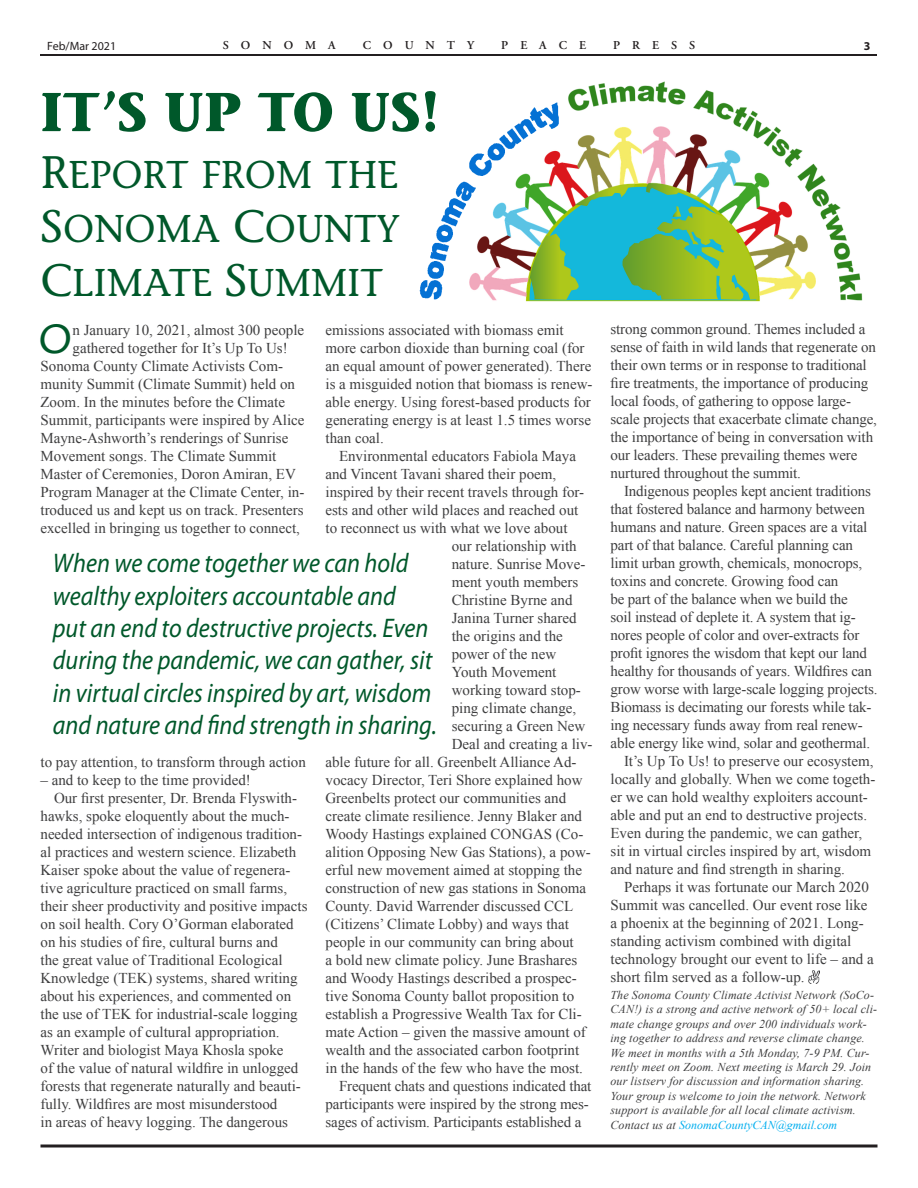
<style>
.page{position:relative;width:918px;height:1188px;background:#fff}
.page>*{position:absolute;margin:0;border:0;box-sizing:border-box;transform-origin:0 0}
.t1{font:700 54px "Mesouran Casual Black S Si";color:#00582a;scale:.95 1}
.B__1st_paragraph{font:40.5px "Lithos Pro";color:#00582a}
.t2{font:38.25px/54px "Mesouran Casual S Si SC850";color:#00582a;text-align:justify}
.CUT_LINE{font:italic 27px/32.4px "Myriad Pro";color:#00582a;scale:.9 1}
.B{font:15px/18px "Times New Roman";color:#3e3e3f}
.B__1st_paragraph-2{font:15px "Times New Roman";color:#3e3e3f}
.A2{font:italic 12px/14.4px "Times New Roman";letter-spacing:.01em;color:#3e3e3f}
.t3{font:600 12px "Adobe Garamond";letter-spacing:1em;color:#231f20}
.t4{font:12px "Myriad Pro";color:#231f20}
.t5{font:700 12px "Myriad Pro";color:#231f20}
.s1{font-size:45px}
.s2{color:#00aeef}
</style>
<div class="page">
<hr style="left:40px;top:54px;width:838px;height:2px;background:#231f20">
<svg style="left:40px;top:1144px;width:838px;height:4px;background:#595657"></svg>
<svg style="left:808px;top:971px;width:12px;height:13px"></svg>
<img style="left:419px;top:81px;width:444px;height:221px">
<p class="t4" style="left:47px;top:38px;width:71px">Feb/Mar 2021</p>
<p class="t3" style="left:223px;top:39px;width:114px">SONOMA</p>
<p class="t3" style="left:363px;top:39px;width:113px">COUNTY</p>
<p class="t3" style="left:501px;top:39px;width:86px">PEACE</p>
<p class="t3" style="left:613px;top:39px;width:83px">PRESS</p>
<p class="t5" style="left:864px;top:38px;width:8px">3</p>
<p class="t1" style="left:40px;top:77px;width:422px">IT’S UP TO US!</p>
<p class="t2" style="left:40px;top:147px;width:361px"><span class="s1">R</span>EPORT FROM THE <span class="s1">S</span>ONOMA <span class="s1">C</span>OUNTY <span class="s1">C</span>LIMATE <span class="s1">S</span>UMMIT</p>
<p class="B__1st_paragraph" style="left:38px;top:316px;width:36px">O</p>
<p class="B__1st_paragraph-2" style="left:73px;top:321px;width:233px">n January 10, 2021, almost 300 people</p>
<p class="B" style="left:326px;top:321px;width:268px">emissions associated with biomass emit more carbon dioxide than burning coal (for an equal amount of power generated). There is a misguided notion that biomass is renew&shy;able energy. Using forest-based products for generating energy is at least 1.5 times worse than coal.</p>
<p class="B" style="left:339px;top:447px;width:239px">Environmental educators Fabiola Maya</p>
<p class="B" style="left:326px;top:465px;width:232px">and Vincent Tavani shared their poem,</p>
<p class="B" style="left:326px;top:483px;width:260px">inspired by their recent travels through for-</p>
<p class="B" style="left:326px;top:501px;width:254px">ests and other wild places and reached out</p>
<p class="B" style="left:326px;top:519px;width:244px">to reconnect us with what we love about</p>
<p class="B" style="left:452px;top:537px;width:126px">our relationship with</p>
<p class="B" style="left:452px;top:555px;width:135px">nature. Sunrise Move-</p>
<p class="B" style="left:452px;top:573px;width:128px">ment youth members</p>
<p class="B" style="left:452px;top:591px;width:122px">Christine Byrne and</p>
<p class="B" style="left:452px;top:609px;width:126px">Janina Turner shared</p>
<p class="B" style="left:452px;top:627px;width:113px">the origins and the</p>
<p class="B" style="left:452px;top:645px;width:106px">power of the new</p>
<p class="B" style="left:452px;top:663px;width:106px">Youth Movement</p>
<p class="B" style="left:452px;top:681px;width:131px">working toward stop-</p>
<p class="B" style="left:452px;top:699px;width:126px">ping climate change,</p>
<p class="B" style="left:452px;top:717px;width:135px">securing a Green New</p>
<p class="B" style="left:452px;top:735px;width:142px">Deal and creating a liv-</p>
<p class="B" style="left:326px;top:753px;width:253px">able future for all. Greenbelt Alliance Ad-</p>
<p class="B" style="left:326px;top:771px;width:259px">vocacy Director, Teri Shore explained how</p>
<p class="B" style="left:326px;top:789px;width:242px">Greenbelts protect our communities and</p>
<p class="B" style="left:326px;top:807px;width:258px">create climate resilience. Jenny Blaker and</p>
<p class="B" style="left:326px;top:825px;width:259px">Woody Hastings explained CONGAS (Co-</p>
<p class="B" style="left:326px;top:843px;width:267px">alition Opposing New Gas Stations), a pow-</p>
<p class="B" style="left:326px;top:861px;width:258px">erful new movement aimed at stopping the</p>
<p class="B" style="left:326px;top:879px;width:262px">construction of new gas stations in Sonoma</p>
<p class="B" style="left:326px;top:897px;width:249px">County. David Warrender discussed CCL</p>
<p class="B" style="left:326px;top:915px;width:245px">(Citizens’ Climate Lobby) and ways that</p>
<p class="B" style="left:326px;top:933px;width:250px">people in our community can bring about</p>
<p class="B" style="left:326px;top:951px;width:253px">a bold new climate policy. June Brashares</p>
<p class="B" style="left:326px;top:969px;width:253px">and Woody Hastings described a prospec-</p>
<p class="B" style="left:326px;top:987px;width:250px">tive Sonoma County ballot proposition to</p>
<p class="B" style="left:326px;top:1005px;width:258px">establish a Progressive Wealth Tax for Cli-</p>
<p class="B" style="left:326px;top:1023px;width:262px">mate Action – given the massive amount of</p>
<p class="B" style="left:326px;top:1041px;width:255px">wealth and the associated carbon footprint</p>
<p class="B" style="left:326px;top:1059px;width:259px">in the hands of the few who have the most.</p>
<p class="B" style="left:326px;top:1077px;width:267px;text-indent:14px">Frequent chats and questions indicated that participants were inspired by the strong mes&shy;sages of activism. Participants established a</p>
<p class="B__1st_paragraph-2" style="left:73px;top:339px;width:217px">gathered together for It’s Up To Us!</p>
<p class="B__1st_paragraph-2" style="left:40px;top:357px;width:244px">Sonoma County Climate Activists Com-</p>
<p class="B__1st_paragraph-2" style="left:40px;top:375px;width:256px">munity Summit (Climate Summit) held on</p>
<p class="B__1st_paragraph-2" style="left:40px;top:393px;width:246px">Zoom. In the minutes before the Climate</p>
<p class="B__1st_paragraph-2" style="left:40px;top:411px;width:266px">Summit, participants were inspired by Alice</p>
<p class="B__1st_paragraph-2" style="left:40px;top:429px;width:249px">Mayne-Ashworth’s renderings of Sunrise</p>
<p class="B__1st_paragraph-2" style="left:40px;top:447px;width:237px">Movement songs. The Climate Summit</p>
<p class="B__1st_paragraph-2" style="left:40px;top:465px;width:257px">Master of Ceremonies, Doron Amiran, EV</p>
<p class="B__1st_paragraph-2" style="left:40px;top:483px;width:265px">Program Manager at the Climate Center, in-</p>
<p class="B__1st_paragraph-2" style="left:40px;top:501px;width:265px">troduced us and kept us on track. Presenters</p>
<p class="B__1st_paragraph-2" style="left:40px;top:519px;width:261px">excelled in bringing us together to connect,</p>
<p class="CUT_LINE" style="left:53px;top:546px;width:428px">When we come together we can hold wealthy exploiters accountable and<br>put an end to destructive projects. Even during the pandemic, we can gather, sit in virtual circles inspired by art, wisdom and nature and find strength in sharing.</p>
<p class="B__1st_paragraph-2" style="left:40px;top:753px;width:267px">to pay attention, to transform through action</p>
<p class="B__1st_paragraph-2" style="left:40px;top:771px;width:212px">– and to keep to the time provided!</p>
<p class="B" style="left:40px;top:789px;width:269px;text-indent:14px">Our first presenter, Dr. Brenda Flyswith&shy;hawks, spoke eloquently about the much&shy;needed intersection of indigenous tradition&shy;al practices and western science. Elizabeth Kaiser spoke about the value of regenera&shy;tive agriculture practiced on small farms, their sheer productivity and positive impacts on soil health. Cory O’Gorman elaborated on his studies of fire, cultural burns and<br>the great value of Traditional Ecological Knowledge (TEK) systems, shared writing about his experiences, and commented on the use of TEK for industrial-scale logging as an example of cultural appropriation.<br>Writer and biologist Maya Khosla spoke<br>of the value of natural wildfire in unlogged forests that regenerate naturally and beauti&shy;fully. Wildfires are most misunderstood<br>in areas of heavy logging. The dangerous</p>
<p class="B" style="left:610px;top:320px;width:268px">strong common ground. Themes included a sense of faith in wild lands that regenerate on their own terms or in response to traditional fire treatments, the importance of producing local foods, of gathering to oppose large&shy;scale projects that exacerbate climate change, the importance of being in conversation with our leaders. These prevailing themes were nurtured throughout the summit.</p>
<p class="B" style="left:610px;top:482px;width:269px;text-indent:14px">Indigenous peoples kept ancient traditions that fostered balance and harmony between humans and nature. Green spaces are a vital part of that balance. Careful planning can limit urban growth, chemicals, monocrops, toxins and concrete. Growing food can<br>be part of the balance when we build the<br>soil instead of deplete it. A system that ig&shy;nores people of color and over-extracts for profit ignores the wisdom that kept our land healthy for thousands of years. Wildfires can grow worse with large-scale logging projects.<br>Biomass is decimating our forests while tak&shy;ing necessary funds away from real renew&shy;able energy like wind, solar and geothermal.</p>
<p class="B" style="left:610px;top:752px;width:266px;text-indent:14px">It’s Up To Us! to preserve our ecosystem, locally and globally. When we come togeth&shy;er we can hold wealthy exploiters account&shy;able and put an end to destructive projects.<br>Even during the pandemic, we can gather, sit in virtual circles inspired by art, wisdom and nature and find strength in sharing.</p>
<p class="B" style="left:610px;top:878px;width:265px;text-indent:14px">Perhaps it was fortunate our March 2020<br>Summit was cancelled. Our event rose like a phoenix at the beginning of 2021. Long&shy;standing activism combined with digital technology brought our event to life – and a short film served as a follow-up.</p>
<p class="A2" style="left:610px;top:988px;width:268px">The Sonoma County Climate Activist Network (SoCo-CAN!) is a strong and active network of 50+ local cli&shy;mate change groups and over 200 individuals work&shy;ing together to address and reverse climate change.<br>We meet in months with a 5th Monday, 7-9 PM. Cur&shy;rently meet on Zoom. Next meeting is March 29. Join our listserv for discussion and information sharing.<br>Your group is welcome to join the network. Network support is available for all local climate activism.<br>Contact us at <span class="s2">SonomaCountyCAN@gmail.com</span></p>
</div>
